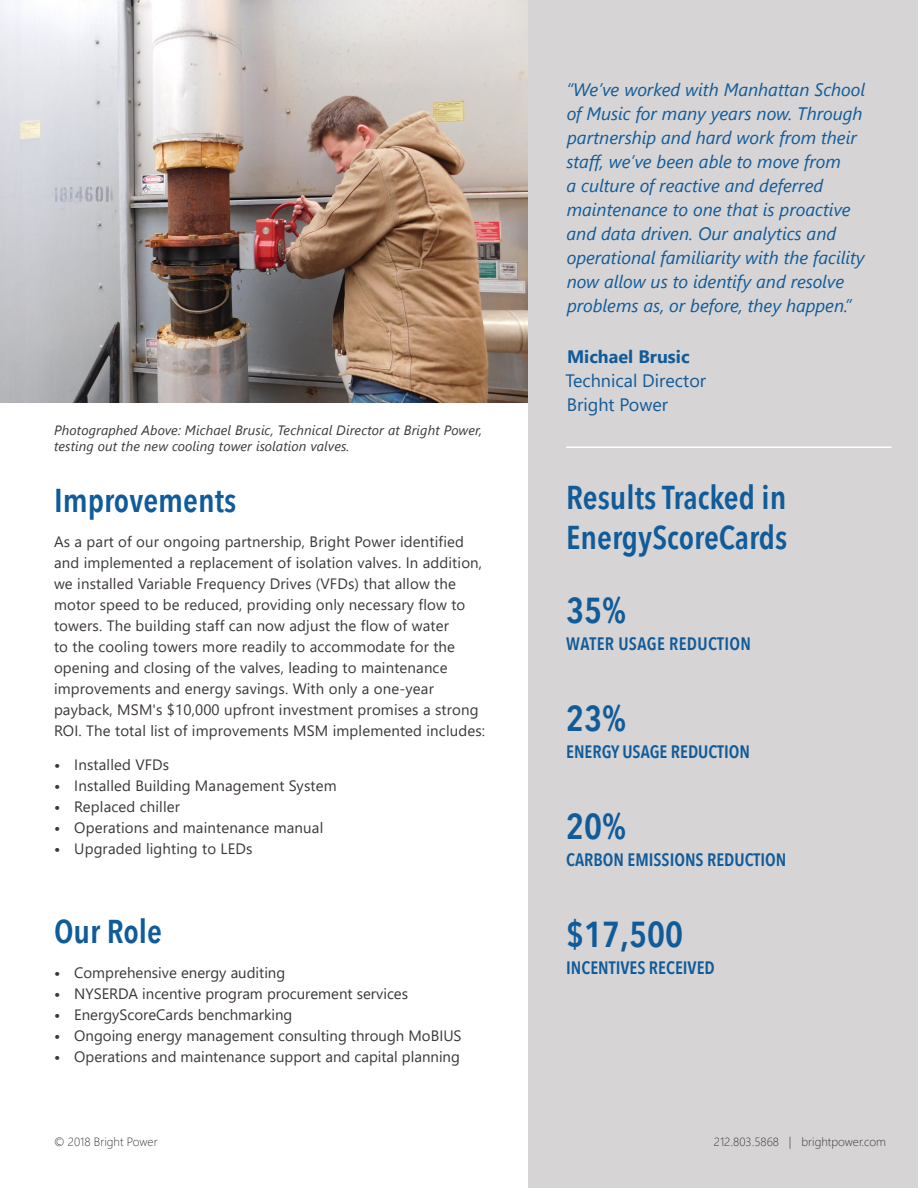
<style>
.page{position:relative;width:918px;height:1188px;background:#fff}
.page>*{position:absolute;margin:0;border:0;box-sizing:border-box;transform-origin:0 0}
.t1{font:600 condensed 36px "Avenir Next LT Pro";color:#105b9a}
.Headers{font:600 condensed 33px/40.5px "Avenir Next LT Pro";color:#105b9a}
.t2{font:italic 18px/24px "Segoe UI";color:#105b9a}
.t3{font:600 condensed 18px "Avenir Next LT Pro";color:#105b9a}
.t4{font:18px "Segoe UI";color:#105b9a}
.t5{font:600 condensed 18px "Avenir Next LT Pro";letter-spacing:.02em;color:#105b9a}
.t6{font:700 18px "Segoe UI";color:#105b9a}
.Bullets{font:15px/21px "Segoe UI";letter-spacing:.01em;color:#3c373a}
.Bullets-2{font:italic 13.5px/16.5px "Segoe UI";letter-spacing:.01em;color:#3c373a}
.t7{font:300 12px "Segoe UI";color:#3c373a}
.s1{font-weight:700}
</style>
<div class="page">
<div style="left:528px;top:0;width:390px;height:1188px;background:#d6d4d4"></div>
<img style="left:0;top:0;width:527px;height:402px">
<hr style="left:566px;top:447px;width:326px;height:1px;background:#fff">
<p class="Bullets-2" style="left:54px;top:419px;width:430px">Photographed Above: Michael Brusic, Technical Director at Bright Power, testing out the new cooling tower isolation valves.</p>
<p class="Headers" style="left:54px;top:480px;width:184px">Improvements</p>
<p class="Bullets" style="left:54px;top:530px;width:433px">As a part of our ongoing partnership, Bright Power identified and implemented a replacement of isolation valves. In addition, we installed Variable Frequency Drives (VFDs) that allow the motor speed to be reduced, providing only necessary flow to towers. The building staff can now adjust the flow of water<br>to the cooling towers more readily to accommodate for the opening and closing of the valves, leading to maintenance improvements and energy savings. With only a one-year payback, MSM's $10,000 upfront investment promises a strong ROI. The total list of improvements MSM implemented includes:</p>
<p class="Bullets" style="left:54px;top:753px;width:117px"><span class="s1">•</span> Installed VFDs</p>
<p class="Bullets" style="left:54px;top:774px;width:284px"><span class="s1">•</span> Installed Building Management System</p>
<p class="Bullets" style="left:54px;top:795px;width:128px"><span class="s1">•</span> Replaced chiller</p>
<p class="Bullets" style="left:54px;top:816px;width:271px"><span class="s1">•</span> Operations and maintenance manual</p>
<p class="Bullets" style="left:54px;top:837px;width:200px"><span class="s1">•</span> Upgraded lighting to LEDs</p>
<p class="Headers" style="left:54px;top:911px;width:109px">Our Role</p>
<p class="Bullets" style="left:54px;top:961px;width:233px"><span class="s1">•</span> Comprehensive energy auditing</p>
<p class="Bullets" style="left:54px;top:982px;width:356px"><span class="s1">•</span> NYSERDA incentive program procurement services</p>
<p class="Bullets" style="left:54px;top:1003px;width:240px"><span class="s1">•</span> EnergyScoreCards benchmarking</p>
<p class="Bullets" style="left:54px;top:1024px;width:409px"><span class="s1">•</span> Ongoing energy management consulting through MoBIUS</p>
<p class="Bullets" style="left:54px;top:1045px;width:407px"><span class="s1">•</span> Operations and maintenance support and capital planning</p>
<p class="t2" style="left:566px;top:74px;width:300px">“We’ve worked with Manhattan School of Music for many years now. Through partnership and hard work from their staff, we’ve been able to move from<br>a culture of reactive and deferred maintenance to one that is proactive and data driven. Our analytics and operational familiarity with the facility now allow us to identify and resolve problems as, or before, they happen.”</p>
<p class="t6" style="left:567px;top:339px;width:124px">Michael Brusic</p>
<p class="t4" style="left:565px;top:363px;width:142px">Technical Director</p>
<p class="t4" style="left:567px;top:387px;width:103px">Bright Power</p>
<p class="Headers" style="left:566px;top:477px;width:223px">Results Tracked in<br>EnergyScoreCards</p>
<p class="t1" style="left:566px;top:589px;width:61px">35%</p>
<p class="t5" style="left:566px;top:633px;width:186px">WATER USAGE REDUCTION</p>
<p class="t1" style="left:566px;top:697px;width:61px">23%</p>
<p class="t3" style="left:566px;top:741px;width:185px">ENERGY USAGE REDUCTION</p>
<p class="t1" style="left:566px;top:805px;width:61px">20%</p>
<p class="t3" style="left:566px;top:849px;width:222px">CARBON EMISSIONS REDUCTION</p>
<p class="t1" style="left:566px;top:913px;width:118px">$17,500</p>
<p class="t3" style="left:566px;top:957px;width:150px">INCENTIVES RECEIVED</p>
<p class="t7" style="left:54px;top:1130px;width:105px">© 2018 Bright Power</p>
<p class="t7" style="left:714px;top:1130px;width:174px">212.803.5868 | brightpower.com</p>
</div>
